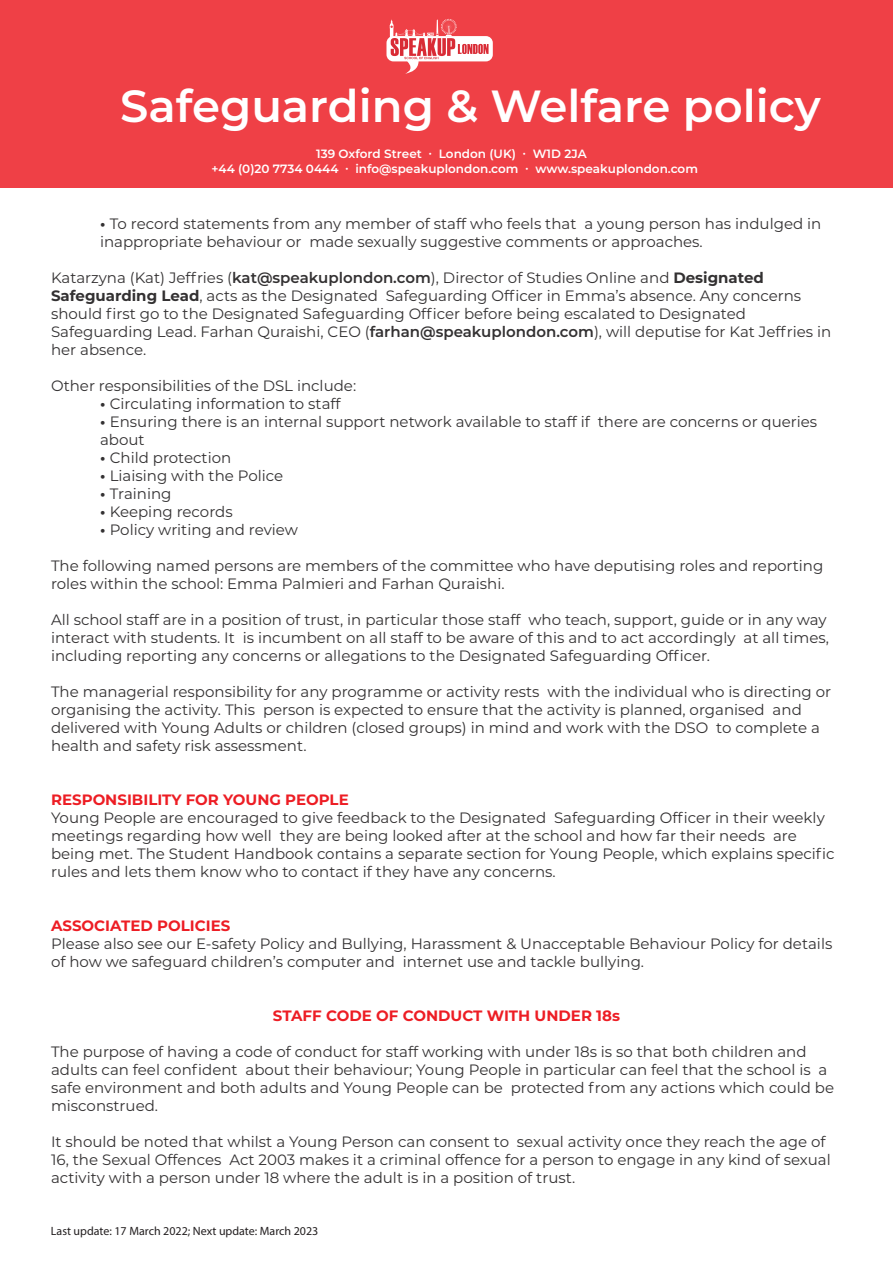
<style>
.page{position:relative;width:893px;height:1263px;background:#fff}
.page>*{position:absolute;margin:0;border:0;box-sizing:border-box;transform-origin:0 0}
.t1{font:600 45px "Montserrat";color:#fff}
.t2{font:15px/18px "Montserrat";color:#333132}
.t3{font:700 15px "Montserrat";color:#ed1d24}
.t4{font:600 12px/14.4px "Montserrat";color:#fff;text-align:center}
.t5{font:12px "Myriad Pro";color:#231f20}
.s1{font-weight:700}
.s2{font-weight:600}
</style>
<div class="page">
<div style="left:0;top:0;width:893px;height:187px;background:#ef4046"></div>
<svg style="left:386px;top:19px;width:107px;height:55px"></svg>
<h1 class="t1" style="left:120px;top:74px;width:702px">Safeguarding &amp; Welfare policy</h1>
<p class="t4" style="left:211px;top:146px;width:488px">139 Oxford Street ∙ London (UK) ∙ W1D 2JA<br>+44 (0)20 7734 0444 ∙ info@speakuplondon.com ∙ www.speakuplondon.com</p>
<p class="t2" style="left:100px;top:214px;width:723px"><span class="s1">•</span> To record statements from any member of staff who feels that a young person has indulged in inappropriate behaviour or made sexually suggestive comments or approaches.</p>
<p class="t2" style="left:51px;top:268px;width:782px">Katarzyna (Kat) Jeffries (<span class="s2">kat@speakuplondon.com</span>), Director of Studies Online and <span class="s1">Designated Safeguarding Lead</span>, acts as the Designated Safeguarding Officer in Emma’s absence. Any concerns should first go to the Designated Safeguarding Officer before being escalated to Designated Safeguarding Lead. Farhan Quraishi, CEO (<span class="s2">farhan@speakuplondon.com</span>), will deputise for Kat Jeffries in her absence.</p>
<p class="t2" style="left:51px;top:376px;width:307px">Other responsibilities of the DSL include:</p>
<p class="t2" style="left:100px;top:394px;width:242px"><span class="s1">•</span> Circulating information to staff</p>
<p class="t2" style="left:100px;top:412px;width:719px"><span class="s1">•</span> Ensuring there is an internal support network available to staff if there are concerns or queries about</p>
<p class="t2" style="left:100px;top:448px;width:133px"><span class="s1">•</span> Child protection</p>
<p class="t2" style="left:100px;top:466px;width:185px"><span class="s1">•</span> Liaising with the Police</p>
<p class="t2" style="left:100px;top:484px;width:73px"><span class="s1">•</span> Training</p>
<p class="t2" style="left:100px;top:502px;width:134px"><span class="s1">•</span> Keeping records</p>
<p class="t2" style="left:100px;top:520px;width:199px"><span class="s1">•</span> Policy writing and review</p>
<p class="t2" style="left:51px;top:556px;width:774px">The following named persons are members of the committee who have deputising roles and reporting roles within the school: Emma Palmieri and Farhan Quraishi.</p>
<p class="t2" style="left:51px;top:610px;width:779px">All school staff are in a position of trust, in particular those staff who teach, support, guide or in any way interact with students. It is incumbent on all staff to be aware of this and to act accordingly at all times, including reporting any concerns or allegations to the Designated Safeguarding Officer.</p>
<p class="t2" style="left:51px;top:682px;width:782px">The managerial responsibility for any programme or activity rests with the individual who is directing or organising the activity. This person is expected to ensure that the activity is planned, organised and delivered with Young Adults or children (closed groups) in mind and work with the DSO to complete a health and safety risk assessment.</p>
<p class="t3" style="left:51px;top:788px;width:299px">RESPONSIBILITY FOR YOUNG PEOPLE</p>
<p class="t2" style="left:51px;top:808px;width:785px">Young People are encouraged to give feedback to the Designated Safeguarding Officer in their weekly meetings regarding how well they are being looked after at the school and how far their needs are being met. The Student Handbook contains a separate section for Young People, which explains specific rules and lets them know who to contact if they have any concerns.</p>
<p class="t3" style="left:51px;top:914px;width:181px">ASSOCIATED POLICIES</p>
<p class="t2" style="left:51px;top:934px;width:783px">Please also see our E-safety Policy and Bullying, Harassment &amp; Unacceptable Behaviour Policy for details of how we safeguard children’s computer and internet use and tackle bullying.</p>
<p class="t3" style="left:273px;top:1004px;width:349px">STAFF CODE OF CONDUCT WITH UNDER 18s</p>
<p class="t2" style="left:51px;top:1042px;width:785px">The purpose of having a code of conduct for staff working with under 18s is so that both children and adults can feel confident about their behaviour; Young People in particular can feel that the school is a safe environment and both adults and Young People can be protected from any actions which could be misconstrued.</p>
<p class="t2" style="left:51px;top:1132px;width:781px">It should be noted that whilst a Young Person can consent to sexual activity once they reach the age of<br>16, the Sexual Offences Act 2003 makes it a criminal offence for a person to engage in any kind of sexual activity with a person under 18 where the adult is in a position of trust.</p>
<p class="t5" style="left:51px;top:1224px;width:269px">Last update: 17 March 2022; Next update: March 2023</p>
</div>
